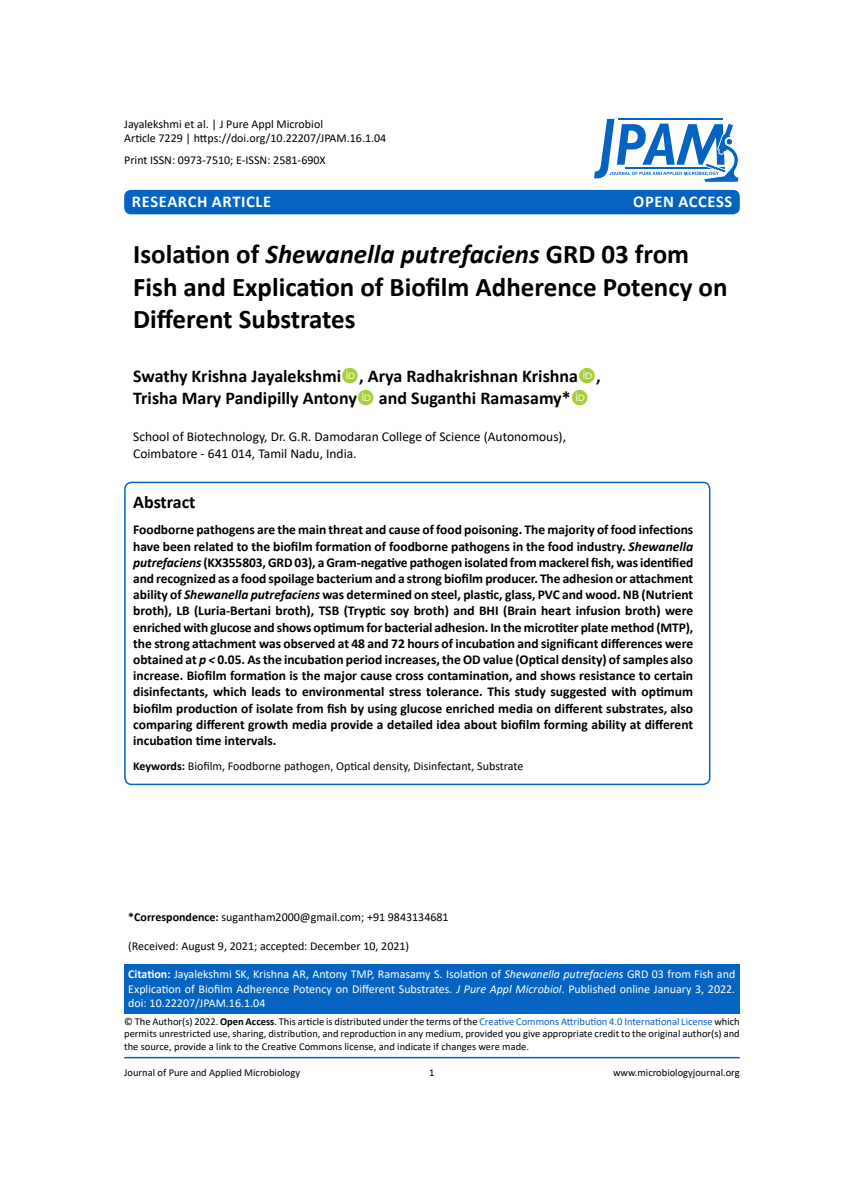
<style>
.page{position:relative;width:864px;height:1188px;background:#fff}
.page>*{position:absolute;margin:0;border:0;box-sizing:border-box;transform-origin:0 0}
.t1{font:700 27px/32.4px "Calibri";color:#000}
.t2{font:700 18px/21.6px "Calibri";color:#000}
.t3{font:700 16.5px "Calibri";letter-spacing:.04em;color:#fff}
.t4{font:700 13.5px/16.2px "Calibri";color:#000;text-align:justify}
.t5{font:13.5px/16.2px "Calibri";color:#000}
.t6{font:12px/14.4px "Calibri";color:#000}
.t7{font:12px/14.4px "Calibri";color:#fff;text-align:justify}
.t8{font:10.5px/12.6px "Calibri";color:#000;text-align:justify}
.s1{font-style:italic}
.s2{font-weight:700}
.s3{color:#0563c1}
</style>
<div class="page">
<div style="left:124px;top:964px;width:616px;height:50px;background:#0563c1"></div>
<hr style="left:124px;top:1057px;width:616px;height:1px;background:#0563c1">
<div style="left:124px;top:190px;width:616px;height:24px;background:#0563c1;border-radius:7px"></div>
<svg style="left:594px;top:119px;width:145px;height:64px"></svg>
<div style="left:124px;top:482px;width:586px;height:303px;border:2px solid #0563c1;border-radius:7px"></div>
<p class="t6" style="left:124px;top:116px;width:264px">Jayalekshmi et al. | J Pure Appl Microbiol<br>Article 7229 | https://doi.org/10.22207/JPAM.16.1.04</p>
<p class="t6" style="left:124px;top:152px;width:203px">Print ISSN: 0973-7510; E-ISSN: 2581-690X</p>
<p class="t3" style="left:132px;top:189px;width:141px">Research Article</p>
<p class="t3" style="left:633px;top:189px;width:84px">OPEN ACCESS</p>
<h1 class="t1" style="left:133px;top:238px;width:596px">Isolation of <span class="s1">Shewanella putrefaciens</span> GRD 03 from<br>Fish and Explication of Biofilm Adherence Potency on<br>Different Substrates</h1>
<h2 class="t2" style="left:133px;top:365px;width:469px">Swathy Krishna Jayalekshmi , Arya Radhakrishnan Krishna ,<br>Trisha Mary Pandipilly Antony and Suganthi Ramasamy*</h2>
<p class="t5" style="left:133px;top:429px;width:434px">School of Biotechnology, Dr. G.R. Damodaran College of Science (Autonomous),<br>Coimbatore - 641 014, Tamil Nadu, India.</p>
<h2 class="t2" style="left:133px;top:491px;width:64px">Abstract</h2>
<p class="t4" style="left:133px;top:522px;width:562px">Foodborne pathogens are the main threat and cause of food poisoning. The majority of food infections have been related to the biofilm formation of foodborne pathogens in the food industry. <span class="s1">Shewanella putrefaciens</span> (KX355803, GRD 03), a Gram-negative pathogen isolated from mackerel fish, was identified and recognized as a food spoilage bacterium and a strong biofilm producer. The adhesion or attachment ability of <span class="s1">Shewanella putrefaciens</span> was determined on steel, plastic, glass, PVC and wood. NB (Nutrient broth), LB (Luria-Bertani broth), TSB (Tryptic soy broth) and BHI (Brain heart infusion broth) were enriched with glucose and shows optimum for bacterial adhesion. In the microtiter plate method (MTP), the strong attachment was observed at 48 and 72 hours of incubation and significant differences were obtained at <span class="s1">p &lt;</span> 0.05. As the incubation period increases, the OD value (Optical density) of samples also increase. Biofilm formation is the major cause cross contamination, and shows resistance to certain disinfectants, which leads to environmental stress tolerance. This study suggested with optimum biofilm production of isolate from fish by using glucose enriched media on different substrates, also comparing different growth media provide a detailed idea about biofilm forming ability at different incubation time intervals.</p>
<p class="t6" style="left:133px;top:758px;width:392px"><span class="s2">Keywords:</span> Biofilm, Foodborne pathogen, Optical density, Disinfectant, Substrate</p>
<p class="t6" style="left:128px;top:909px;width:322px"><span class="s2">*Correspondence:</span> sugantham2000@gmail.com; +91 9843134681</p>
<p class="t6" style="left:128px;top:938px;width:282px">(Received: August 9, 2021; accepted: December 10, 2021)</p>
<p class="t7" style="left:128px;top:967px;width:609px"><span class="s2">Citation:</span> Jayalekshmi SK, Krishna AR, Antony TMP, Ramasamy S. Isolation of <span class="s1">Shewanella putrefaciens</span> GRD 03 from Fish and Explication of Biofilm Adherence Potency on Different Substrates. <span class="s1">J Pure Appl Microbiol</span>. Published online January 3, 2022. doi: 10.22207/JPAM.16.1.04</p>
<p class="t8" style="left:124px;top:1015px;width:617px">© The Author(s) 2022. <span class="s2">Open Access</span>. This article is distributed under the terms of the <span class="s3">Creative Commons Attribution 4.0 International License</span> which permits unrestricted use, sharing, distribution, and reproduction in any medium, provided you give appropriate credit to the original author(s) and the source, provide a link to the Creative Commons license, and indicate if changes were made.</p>
<p class="t8" style="left:124px;top:1066px;width:177px">Journal of Pure and Applied Microbiology</p>
<p class="t8" style="left:429px;top:1066px;width:7px">1</p>
<p class="t8" style="left:613px;top:1066px;width:128px">www.microbiologyjournal.org</p>
</div>
